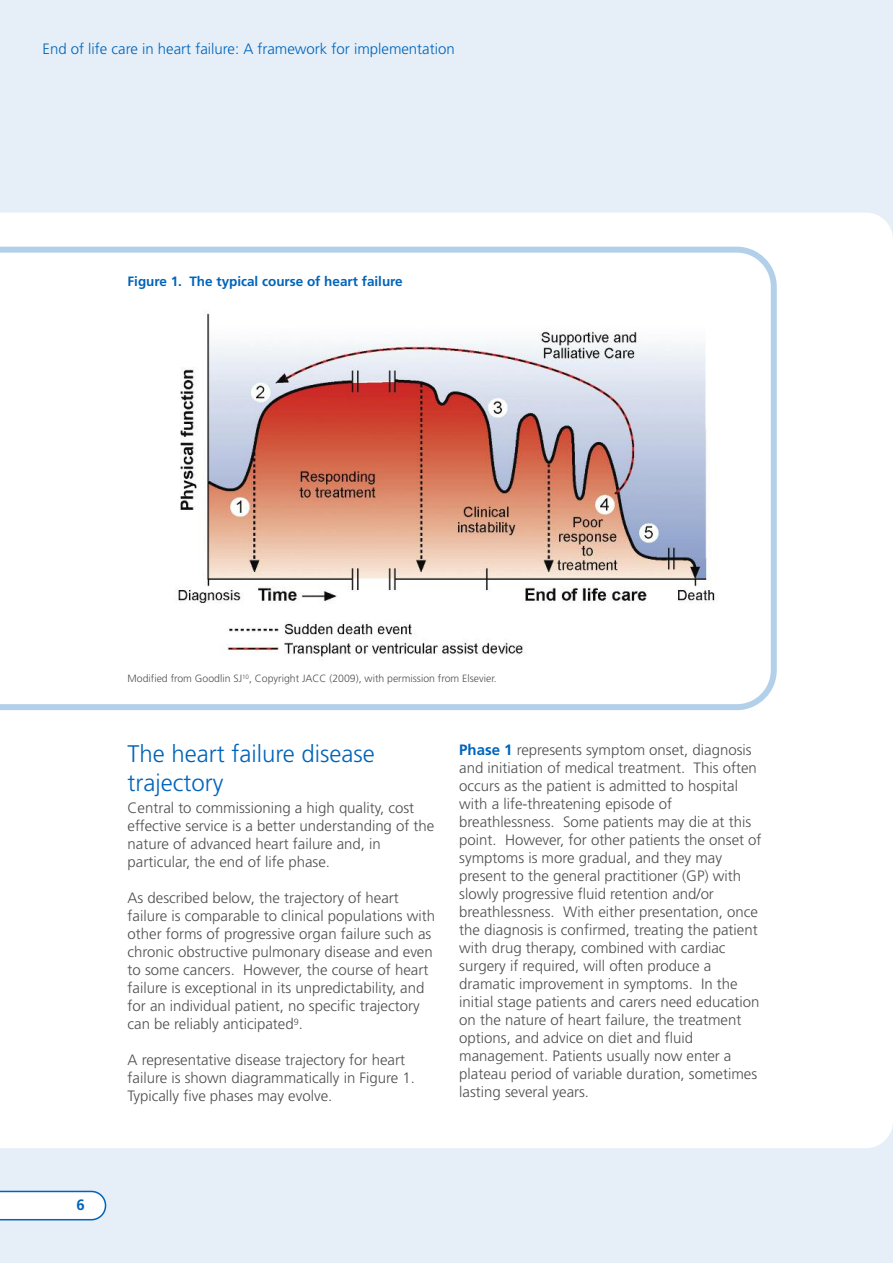
<style>
.page{position:relative;width:893px;height:1263px;background:#e6eff8}
.page>*{position:absolute;margin:0;border:0;box-sizing:border-box;transform-origin:0 0}
.t1{font:300 24px/28.8px "Frutiger";color:#0064ba}
.t2{font:300 15px/18px "Frutiger";color:#4f4f50}
.t3{font:300 15px "Frutiger";color:#0064ba}
.t4{font:700 15px "Frutiger";color:#0064ba}
.t5{font:700 13.5px "Frutiger";color:#0064ba}
.t6{font:300 10.5px "Frutiger";color:#525152}
.s1{font-weight:700;color:#0064ba}
</style>
<div class="page">
<div style="left:0;top:213px;width:893px;height:935px;background:#fff"></div>
<svg style="left:0;top:1191px;width:106px;height:29px;background:#e7f0f8"></svg>
<svg style="left:0;top:247px;width:777px;height:463px;background:#e9dddc"></svg>
<p class="t3" style="left:43px;top:43px;width:414px">End of life care in heart failure: A framework for implementation</p>
<p class="t5" style="left:128px;top:276px;width:277px">Figure 1. The typical course of heart failure</p>
<p class="t6" style="left:128px;top:674px;width:371px">Modified from Goodlin SJ<sup>10</sup>, Copyright JACC (2009), with permission from Elsevier.</p>
<p class="t4" style="left:77px;top:1199px;width:10px">6</p>
<h1 class="t1" style="left:128px;top:741px;width:249px">The heart failure disease trajectory</h1>
<p class="t2" style="left:128px;top:800px;width:308px">Central to commissioning a high quality, cost effective service is a better understanding of the nature of advanced heart failure and, in particular, the end of life phase.</p>
<p class="t2" style="left:128px;top:890px;width:309px">As described below, the trajectory of heart failure is comparable to clinical populations with other forms of progressive organ failure such as chronic obstructive pulmonary disease and even to some cancers. However, the course of heart failure is exceptional in its unpredictability, and for an individual patient, no specific trajectory can be reliably anticipated<sup>9</sup>.</p>
<p class="t2" style="left:128px;top:1052px;width:289px">A representative disease trajectory for heart failure is shown diagrammatically in Figure 1.<br>Typically five phases may evolve.</p>
<p class="t2" style="left:459px;top:742px;width:304px"><span class="s1">Phase 1</span> represents symptom onset, diagnosis and initiation of medical treatment. This often occurs as the patient is admitted to hospital with a life-threatening episode of breathlessness. Some patients may die at this point. However, for other patients the onset of symptoms is more gradual, and they may present to the general practitioner (GP) with slowly progressive fluid retention and/or breathlessness. With either presentation, once the diagnosis is confirmed, treating the patient with drug therapy, combined with cardiac surgery if required, will often produce a dramatic improvement in symptoms. In the initial stage patients and carers need education on the nature of heart failure, the treatment options, and advice on diet and fluid management. Patients usually now enter a plateau period of variable duration, sometimes lasting several years.</p>
</div>
